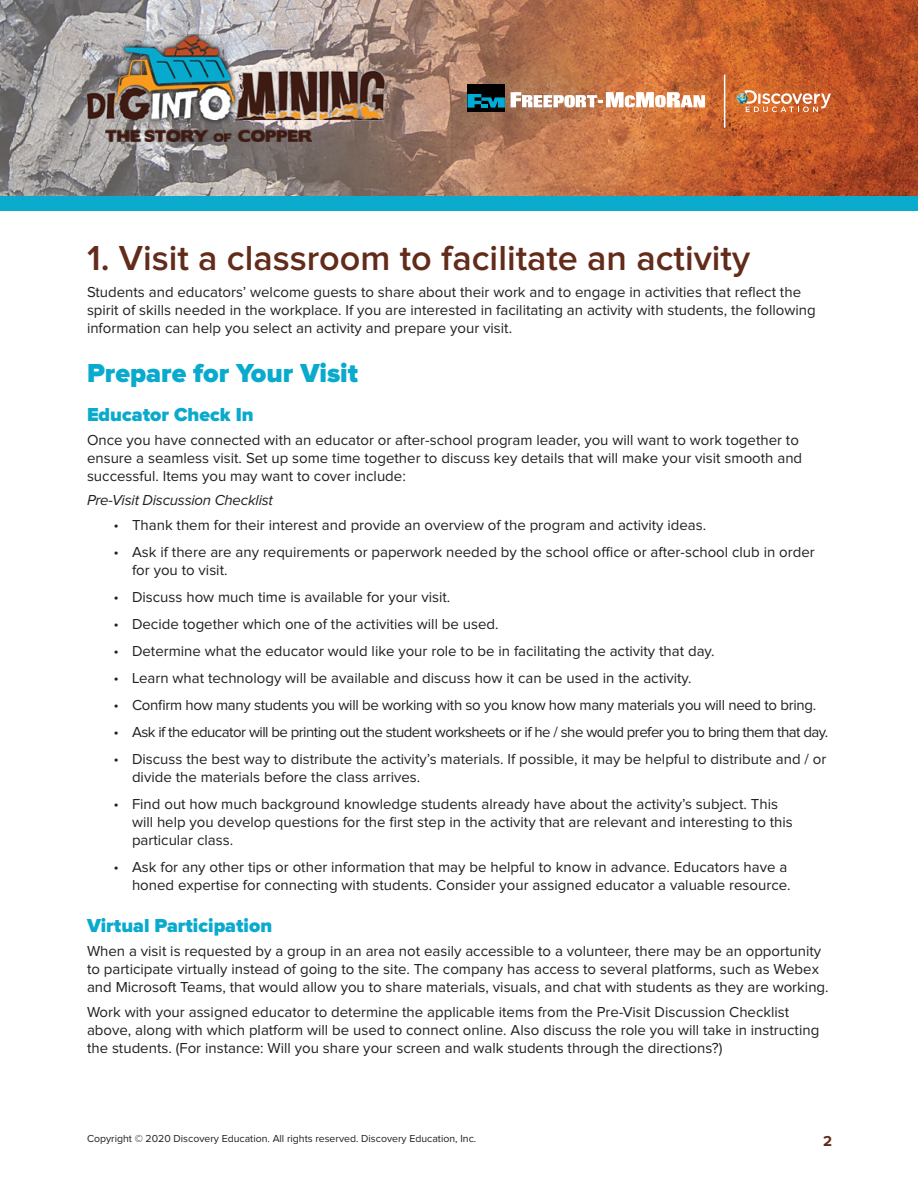
<style>
.page{position:relative;width:918px;height:1188px;background:#fff}
.page>*{position:absolute;margin:0;border:0;box-sizing:border-box;transform-origin:0 0}
.t1{font:600 36px "Proxima Nova";color:#622b1a}
.Subhead1{font:900 27px "Proxima Nova";color:#09aacd}
.Subhead2{font:900 19.5px "Proxima Nova";color:#09aacd}
.Body_Copy{font:15px/18px "Proxima Nova";color:#231f20}
.Body_Copy-2{font:15px "Proxima Nova";letter-spacing:-.035em;color:#231f20}
.Body_Copy-3{font:15px "Proxima Nova";letter-spacing:-.02em;color:#231f20}
.Body_Copy-4{font:italic 15px "Proxima Nova";letter-spacing:-.015em;color:#231f20}
.t2{font:700 15px "Proxima Nova";color:#622b1a}
.t3{font:10.5px "Proxima Nova";color:#231f20}
.s1{font-family:"Myriad Pro"}
</style>
<div class="page">
<img style="left:0;top:0;width:918px;height:196px">
<div style="left:0;top:196px;width:918px;height:15px;background:#0aabcc"></div>
<img style="left:87px;top:35px;width:297px;height:107px">
<svg style="left:737px;top:90px;width:94px;height:22px;background:#d88f64"></svg>
<hr style="left:724px;top:75px;width:1px;height:53px;background:#fff">
<svg style="left:511px;top:92px;width:194px;height:15px"></svg>
<div style="left:468px;top:84px;width:37px;height:28px;background:#000001"></div>
<svg style="left:468px;top:94px;width:37px;height:14px"></svg>
<p class="t1" style="left:87px;top:241px;width:665px">1. Visit a classroom to facilitate an activity</p>
<p class="Body_Copy" style="left:87px;top:284px;width:730px">Students and educators’ welcome guests to share about their work and to engage in activities that reflect the spirit of skills needed in the workplace. If you are interested in facilitating an activity with students, the following information can help you select an activity and prepare your visit.</p>
<p class="Subhead1" style="left:87px;top:360px;width:273px">Prepare for Your Visit</p>
<p class="Subhead2" style="left:87px;top:405px;width:168px">Educator Check In</p>
<p class="Body_Copy" style="left:87px;top:431px;width:717px">Once you have connected with an educator or after-school program leader, you will want to work together to ensure a seamless visit. Set up some time together to discuss key details that will make your visit smooth and successful. Items you may want to cover include:</p>
<p class="Body_Copy-4" style="left:87px;top:494px;width:188px">Pre-Visit Discussion Checklist</p>
<p class="Body_Copy" style="left:114px;top:517px;width:594px"><span class="s1">•</span> Thank them for their interest and provide an overview of the program and activity ideas.</p>
<p class="Body_Copy" style="left:132px;top:544px;width:684px;text-indent:-18px"><span class="s1">•</span> Ask if there are any requirements or paperwork needed by the school office or after-school club in order for you to visit.</p>
<p class="Body_Copy" style="left:114px;top:589px;width:338px"><span class="s1">•</span> Discuss how much time is available for your visit.</p>
<p class="Body_Copy" style="left:114px;top:616px;width:386px"><span class="s1">•</span> Decide together which one of the activities will be used.</p>
<p class="Body_Copy" style="left:114px;top:643px;width:602px"><span class="s1">•</span> Determine what the educator would like your role to be in facilitating the activity that day.</p>
<p class="Body_Copy" style="left:114px;top:670px;width:579px"><span class="s1">•</span> Learn what technology will be available and discuss how it can be used in the activity.</p>
<p class="Body_Copy-3" style="left:114px;top:698px;width:704px"><span class="s1">•</span> Confirm how many students you will be working with so you know how many materials you will need to bring.</p>
<p class="Body_Copy-2" style="left:114px;top:725px;width:716px"><span class="s1">•</span> Ask if the educator will be printing out the student worksheets or if he / she would prefer you to bring them that day.</p>
<p class="Body_Copy" style="left:132px;top:751px;width:696px;text-indent:-18px"><span class="s1">•</span> Discuss the best way to distribute the activity’s materials. If possible, it may be helpful to distribute and / or divide the materials before the class arrives.</p>
<p class="Body_Copy" style="left:132px;top:796px;width:662px;text-indent:-18px"><span class="s1">•</span> Find out how much background knowledge students already have about the activity’s subject. This will help you develop questions for the first step in the activity that are relevant and interesting to this particular class.</p>
<p class="Body_Copy" style="left:114px;top:859px;width:678px;text-align:right"><span class="s1">•</span> Ask for any other tips or other information that may be helpful to know in advance. Educators have a honed expertise for connecting with students. Consider your assigned educator a valuable resource.</p>
<p class="Subhead2" style="left:87px;top:917px;width:187px">Virtual Participation</p>
<p class="Body_Copy" style="left:87px;top:943px;width:743px">When a visit is requested by a group in an area not easily accessible to a volunteer, there may be an opportunity to participate virtually instead of going to the site. The company has access to several platforms, such as Webex and Microsoft Teams, that would allow you to share materials, visuals, and chat with students as they are working.</p>
<p class="Body_Copy" style="left:87px;top:1004px;width:734px">Work with your assigned educator to determine the applicable items from the Pre-Visit Discussion Checklist above, along with which platform will be used to connect online. Also discuss the role you will take in instructing the students. (For instance: Will you share your screen and walk students through the directions?)</p>
<p class="t3" style="left:87px;top:1134px;width:391px">Copyright © 2020 Discovery Education. All rights reserved. Discovery Education, Inc.</p>
<p class="t2" style="left:823px;top:1134px;width:10px">2</p>
</div>
